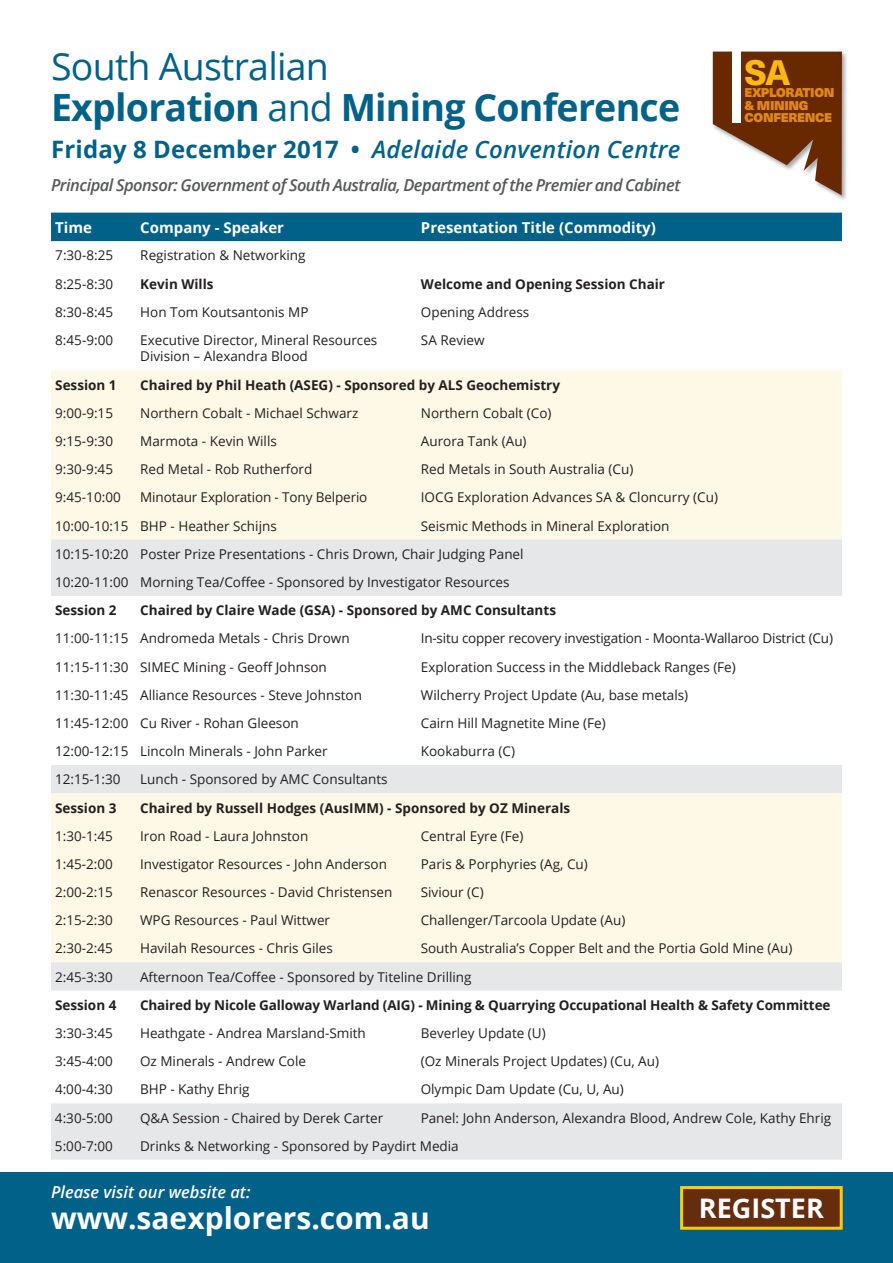
<style>
.page{position:relative;width:893px;height:1263px;background:#fff}
.page>*{position:absolute;margin:0;border:0;box-sizing:border-box;transform-origin:0 0}
.t1{font:700 37.5px/41.7px "Open Sans";letter-spacing:-.02em;color:#016189}
.t2{font:800 34.65px "Neue Haas Unica Pro";color:#fdb813}
.t3{font:700 30px "Open Sans";color:#fff}
.t4{font:700 27px "Open Sans";color:#fff}
.t5{font:italic 600 24px "Open Sans";letter-spacing:.01em;color:#016189}
.t6{font:italic 600 16.5px "Open Sans";letter-spacing:-.03em;color:#57585a}
.t7{font:italic 600 16.5px "Open Sans";color:#fff}
.t8{font:700 15px "Open Sans";color:#fff}
.t9{font:13.5px/28.2px "Open Sans";color:#231f20}
.t10{font:700 13.5px "Open Sans";color:#231f20}
.t11{font:12.6px/12.6px "Neue Haas Unica Pro X Black";letter-spacing:-.025em;color:#e0861a}
.s1{font-weight:400}
.s2{font-weight:700;font-style:normal}
</style>
<div class="page">
<div style="left:0;top:1172px;width:893px;height:91px;background:#016189"></div>
<div style="left:711px;top:50px;width:138px;height:151px;background:#231f20;opacity:.4"></div>
<svg style="left:713px;top:52px;width:129px;height:143px"></svg>
<div style="left:732px;top:52px;width:8px;height:71px;background:#fff"></div>
<div style="left:51px;top:213px;width:791px;height:28px;background:#016189"></div>
<div style="left:51px;top:370px;width:791px;height:169px;background:#fef9e7"></div>
<svg style="left:51px;top:539px;width:791px;height:621px"></svg>
<div style="left:682px;top:1187px;width:159px;height:41px;background:#652c0e"></div>
<div style="left:680px;top:1186px;width:163px;height:44px;border:3px solid #feca0a"></div>
<h1 class="t1" style="left:51px;top:44px;width:631px"><span class="s1">South Australian<br></span>Exploration <span class="s1">and</span> Mining Conference</h1>
<h3 class="t5" style="left:51px;top:133px;width:631px"><span class="s2">Friday 8 December 2017 •</span> Adelaide Convention Centre</h3>
<p class="t6" style="left:51px;top:173px;width:631px">Principal Sponsor: Government of South Australia, Department of the Premier and Cabinet</p>
<p class="t8" style="left:55px;top:217px;width:38px">Time</p>
<p class="t8" style="left:140px;top:217px;width:145px">Company - Speaker</p>
<p class="t8" style="left:421px;top:217px;width:236px">Presentation Title (Commodity)</p>
<p class="t9" style="left:55px;top:241px;width:59px">7:30-8:25</p>
<p class="t9" style="left:140px;top:241px;width:167px">Registration &amp; Networking</p>
<p class="t9" style="left:55px;top:269px;width:59px">8:25-8:30</p>
<p class="t10" style="left:140px;top:274px;width:75px">Kevin Wills</p>
<p class="t10" style="left:421px;top:274px;width:246px">Welcome and Opening Session Chair</p>
<p class="t9" style="left:55px;top:297px;width:59px">8:30-8:45</p>
<p class="t9" style="left:140px;top:297px;width:170px">Hon Tom Koutsantonis MP</p>
<p class="t9" style="left:421px;top:297px;width:110px">Opening Address</p>
<p class="t9" style="left:55px;top:326px;width:59px">8:45-9:00</p>
<p class="t9" style="left:140px;top:331px;width:239px;line-height:16.5px">Executive Director, Mineral Resources<br>Division – Alexandra Blood</p>
<p class="t9" style="left:421px;top:326px;width:65px">SA Review</p>
<p class="t10" style="left:55px;top:375px;width:63px">Session 1</p>
<p class="t10" style="left:140px;top:375px;width:421px">Chaired by Phil Heath (ASEG) - Sponsored by ALS Geochemistry</p>
<p class="t9" style="left:55px;top:398px;width:59px">9:00-9:15</p>
<p class="t9" style="left:140px;top:398px;width:220px">Northern Cobalt - Michael Schwarz</p>
<p class="t9" style="left:421px;top:398px;width:132px">Northern Cobalt (Co)</p>
<p class="t9" style="left:55px;top:427px;width:59px">9:15-9:30</p>
<p class="t9" style="left:140px;top:427px;width:138px">Marmota - Kevin Wills</p>
<p class="t9" style="left:421px;top:427px;width:107px">Aurora Tank (Au)</p>
<p class="t9" style="left:55px;top:455px;width:59px">9:30-9:45</p>
<p class="t9" style="left:140px;top:455px;width:174px">Red Metal - Rob Rutherford</p>
<p class="t9" style="left:421px;top:455px;width:214px">Red Metals in South Australia (Cu)</p>
<p class="t9" style="left:55px;top:483px;width:67px">9:45-10:00</p>
<p class="t9" style="left:140px;top:483px;width:229px">Minotaur Exploration - Tony Belperio</p>
<p class="t9" style="left:421px;top:483px;width:299px">IOCG Exploration Advances SA &amp; Cloncurry (Cu)</p>
<p class="t9" style="left:55px;top:511px;width:223px">10:00-10:15 BHP - Heather Schijns</p>
<h2 class="t2" style="left:744px;top:51px;width:47px">SA</h2>
<p class="t11" style="left:744px;top:87px;width:91px">EXPLORATION &amp; MINING<br>CONFERENCE</p>
<p class="t9" style="left:55px;top:511px;width:616px;text-indent:366px">Seismic Methods in Mineral Exploration<br>10:15-10:20 Poster Prize Presentations - Chris Drown, Chair Judging Panel<br>10:20-11:00 Morning Tea/Coffee - Sponsored by Investigator Resources</p>
<p class="t10" style="left:55px;top:601px;width:63px">Session 2</p>
<p class="t10" style="left:140px;top:601px;width:417px">Chaired by Claire Wade (GSA) - Sponsored by AMC Consultants</p>
<p class="t9" style="left:55px;top:624px;width:296px">11:00-11:15 Andromeda Metals - Chris Drown</p>
<p class="t9" style="left:421px;top:624px;width:414px">In-situ copper recovery investigation - Moonta-Wallaroo District (Cu)</p>
<p class="t9" style="left:55px;top:652px;width:273px">11:15-11:30 SIMEC Mining - Geoff Johnson</p>
<p class="t9" style="left:421px;top:652px;width:316px">Exploration Success in the Middleback Ranges (Fe)</p>
<p class="t9" style="left:55px;top:680px;width:308px">11:30-11:45 Alliance Resources - Steve Johnston</p>
<p class="t9" style="left:421px;top:680px;width:269px">Wilcherry Project Update (Au, base metals)</p>
<p class="t9" style="left:55px;top:709px;width:245px">11:45-12:00 Cu River - Rohan Gleeson</p>
<p class="t9" style="left:421px;top:709px;width:186px">Cairn Hill Magnetite Mine (Fe)</p>
<p class="t9" style="left:55px;top:737px;width:274px">12:00-12:15 Lincoln Minerals - John Parker</p>
<p class="t9" style="left:421px;top:737px;width:96px">Kookaburra (C)</p>
<p class="t9" style="left:55px;top:765px;width:67px">12:15-1:30</p>
<p class="t9" style="left:140px;top:765px;width:249px">Lunch - Sponsored by AMC Consultants</p>
<p class="t10" style="left:55px;top:798px;width:63px">Session 3</p>
<p class="t10" style="left:140px;top:798px;width:432px">Chaired by Russell Hodges (AusIMM) - Sponsored by OZ Minerals</p>
<p class="t9" style="left:55px;top:821px;width:59px">1:30-1:45</p>
<p class="t9" style="left:140px;top:821px;width:170px">Iron Road - Laura Johnston</p>
<p class="t9" style="left:421px;top:821px;width:104px">Central Eyre (Fe)</p>
<p class="t9" style="left:55px;top:849px;width:59px">1:45-2:00</p>
<p class="t9" style="left:140px;top:849px;width:248px">Investigator Resources - John Anderson</p>
<p class="t9" style="left:421px;top:849px;width:169px">Paris &amp; Porphyries (Ag, Cu)</p>
<p class="t9" style="left:55px;top:878px;width:59px">2:00-2:15</p>
<p class="t9" style="left:140px;top:878px;width:254px">Renascor Resources - David Christensen</p>
<p class="t9" style="left:421px;top:878px;width:64px">Siviour (C)</p>
<p class="t9" style="left:55px;top:906px;width:59px">2:15-2:30</p>
<p class="t9" style="left:140px;top:906px;width:191px">WPG Resources - Paul Wittwer</p>
<p class="t9" style="left:421px;top:906px;width:206px">Challenger/Tarcoola Update (Au)</p>
<p class="t9" style="left:55px;top:934px;width:59px">2:30-2:45</p>
<p class="t9" style="left:140px;top:934px;width:194px">Havilah Resources - Chris Giles</p>
<p class="t9" style="left:421px;top:934px;width:373px">South Australia’s Copper Belt and the Portia Gold Mine (Au)</p>
<p class="t9" style="left:55px;top:962px;width:59px">2:45-3:30</p>
<p class="t9" style="left:140px;top:962px;width:333px">Afternoon Tea/Coffee - Sponsored by Titeline Drilling</p>
<p class="t10" style="left:55px;top:995px;width:63px">Session 4</p>
<p class="t10" style="left:140px;top:995px;width:692px">Chaired by Nicole Galloway Warland (AIG) - Mining &amp; Quarrying Occupational Health &amp; Safety Committee</p>
<p class="t9" style="left:55px;top:1019px;width:59px">3:30-3:45</p>
<p class="t9" style="left:140px;top:1019px;width:227px">Heathgate - Andrea Marsland-Smith</p>
<p class="t9" style="left:421px;top:1019px;width:127px">Beverley Update (U)</p>
<p class="t9" style="left:55px;top:1047px;width:59px">3:45-4:00</p>
<p class="t9" style="left:140px;top:1047px;width:167px">Oz Minerals - Andrew Cole</p>
<p class="t9" style="left:421px;top:1047px;width:240px">(Oz Minerals Project Updates) (Cu, Au)</p>
<p class="t9" style="left:55px;top:1075px;width:59px">4:00-4:30</p>
<p class="t9" style="left:140px;top:1075px;width:111px">BHP - Kathy Ehrig</p>
<p class="t9" style="left:421px;top:1075px;width:205px">Olympic Dam Update (Cu, U, Au)</p>
<p class="t9" style="left:55px;top:1103px;width:59px">4:30-5:00</p>
<p class="t9" style="left:140px;top:1103px;width:245px">Q&amp;A Session - Chaired by Derek Carter</p>
<p class="t9" style="left:421px;top:1103px;width:412px">Panel: John Anderson, Alexandra Blood, Andrew Cole, Kathy Ehrig</p>
<p class="t9" style="left:55px;top:1131px;width:59px">5:00-7:00</p>
<p class="t9" style="left:140px;top:1131px;width:320px">Drinks &amp; Networking - Sponsored by Paydirt Media</p>
<p class="t7" style="left:51px;top:1181px;width:201px">Please visit our website at:</p>
<h3 class="t3" style="left:51px;top:1197px;width:380px">www.saexplorers.com.au</h3>
<h3 class="t4" style="left:699px;top:1189px;width:126px">REGISTER</h3>
</div>
